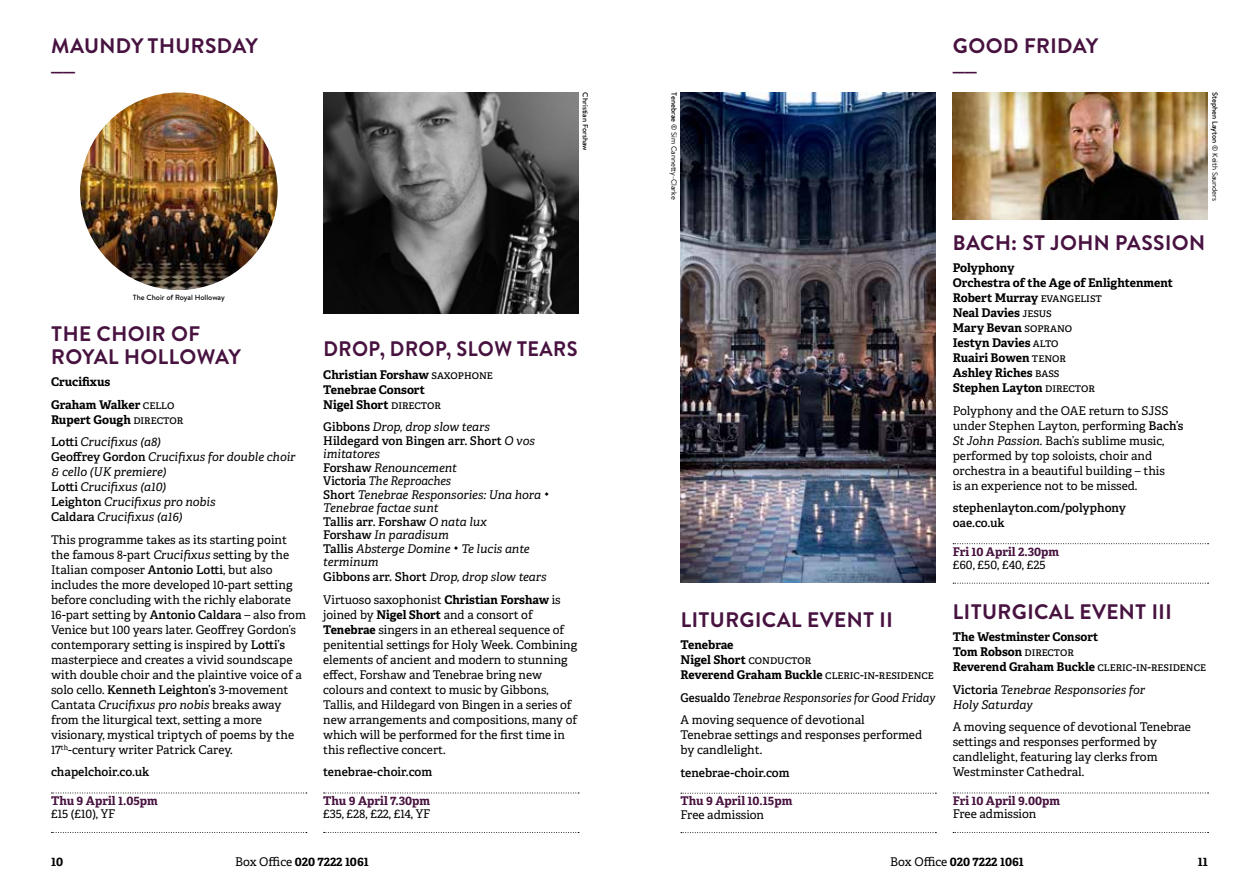
<style>
.page{position:relative;width:1259px;height:893px;background:#fff}
.page>*{position:absolute;margin:0;border:0;box-sizing:border-box;transform-origin:0 0}
.t1{font:700 21px/22.5px "Brandon Text";letter-spacing:.02em;color:#47123f}
.t2{font:700 21px "Brandon Text";letter-spacing:.02em;color:#47123f;scale:.95 1}
.t3{font:12px/15px "Adelle";color:#000}
.t4{font:italic 12px/13.5px "Adelle";color:#000}
.t5{font:700 12px/15px "Adelle";color:#000}
.t6{font:600 12px/15px "Adelle";color:#000}
.t7{font:700 12px "Adelle";color:#47123f}
.t8{font:italic 12px/22.5px "Adelle";color:#000;scale:.95 1}
.t9{font:800 12px "Adelle";color:#47123f}
.t10{font:7.5px "Brandon Text";color:#000}
.t11{font:500 7.5px "Brandon Text";color:#000}
.s1{font-weight:400}
.s2{font-weight:700;font-style:normal}
.s3{font-style:normal}
.s4{font-weight:600;font-style:normal}
.s5{font-style:italic}
.s6{font-weight:600}
.s7{font-size:9px}
.s8{font-weight:700}
.s9{font-weight:500}
</style>
<div class="page">
<svg style="left:953px;top:543px;width:255px;height:1px"></svg>
<svg style="left:953px;top:583px;width:255px;height:1px"></svg>
<svg style="left:953px;top:793px;width:255px;height:1px"></svg>
<svg style="left:953px;top:832px;width:255px;height:1px"></svg>
<svg style="left:51px;top:793px;width:256px;height:1px"></svg>
<svg style="left:51px;top:832px;width:256px;height:1px"></svg>
<svg style="left:324px;top:793px;width:255px;height:1px"></svg>
<svg style="left:324px;top:832px;width:255px;height:1px"></svg>
<svg style="left:681px;top:793px;width:255px;height:1px"></svg>
<svg style="left:681px;top:832px;width:255px;height:1px"></svg>
<img style="left:952px;top:92px;width:256px;height:128px">
<img style="left:80px;top:92px;width:198px;height:198px;border-radius:99px">
<img style="left:323px;top:92px;width:255px;height:222px">
<img style="left:680px;top:92px;width:255px;height:491px">
<h1 class="t1" style="left:51px;top:34px;width:208px">MAUNDY THURSDAY</h1>
<p class="t9" style="left:51px;top:64px;width:25px">——</p>
<p class="t11" style="left:590px;top:92px;width:60px;rotate:90deg">Christian Forshaw</p>
<p class="t11" style="left:133px;top:292px;width:93px">The Choir of Royal Holloway</p>
<h1 class="t1" style="left:51px;top:322px;width:191px">THE CHOIR OF<br>ROYAL HOLLOWAY</h1>
<p class="t5" style="left:51px;top:371px;width:125px;line-height:22.5px">Crucifixus<br>Graham Walker <span class="s1">cello</span></p>
<p class="t4" style="left:51px;top:408px;width:134px;line-height:22.5px"><span class="s2">Rupert Gough</span> <span class="s3">director<br></span><span class="s4">Lotti</span> Crucifixus (a8)</p>
<p class="t4" style="left:51px;top:450px;width:246px;line-height:15px"><span class="s4">Geoffrey Gordon</span> Crucifixus for double choir &amp; cello (UK premiere)<br><span class="s4">Lotti</span> Crucifixus (a10)<br><span class="s4">Leighton</span> Crucifixus pro nobis<br><span class="s4">Caldara</span> Crucifixus (a16)</p>
<p class="t3" style="left:51px;top:532px;width:256px">This programme takes as its starting point the famous 8-part <span class="s5">Crucifixus</span> setting by the Italian composer <span class="s6">Antonio Lotti</span>, but also includes the more developed 10-part setting before concluding with the richly elaborate 16-part setting by <span class="s6">Antonio Caldara</span> – also from Venice but 100 years later. Geoffrey Gordon’s contemporary setting is inspired by <span class="s6">Lotti’s </span>masterpiece and creates a vivid soundscape with double choir and the plaintive voice of a solo cello. <span class="s6">Kenneth Leighton’s</span> 3-movement Cantata <span class="s5">Crucifixus pro nobis</span> breaks away from the liturgical text, setting a more visionary, mystical triptych of poems by the 17<sup>th</sup>-century writer Patrick Carey.</p>
<p class="t6" style="left:51px;top:765px;width:100px">chapelchoir.co.uk</p>
<p class="t7" style="left:51px;top:793px;width:108px">Thu 9 April 1.05pm</p>
<p class="t3" style="left:51px;top:807px;width:66px">£15 (£10), YF</p>
<h1 class="t2" style="left:323px;top:334px;width:269px">DROP, DROP, SLOW TEARS</h1>
<p class="t5" style="left:323px;top:367px;width:171px">Christian Forshaw <span class="s1">saxophone<br></span>Tenebrae Consort<br>Nigel Short <span class="s1">director</span></p>
<p class="t4" style="left:323px;top:420px;width:227px"><span class="s4">Gibbons</span> Drop, drop slow tears<br><span class="s4">Hildegard von Bingen arr. Short</span> O vos imitatores<br><span class="s4">Forshaw</span> Renouncement<br><span class="s4">Victoria</span> The Reproaches<br><span class="s4">Short</span> Tenebrae Responsories: Una hora <span class="s7">•<br></span>Tenebrae factae sunt<br><span class="s4">Tallis arr. Forshaw</span> O nata lux<br><span class="s4">Forshaw</span> In paradisum<br><span class="s4">Tallis</span> Absterge Domine <span class="s7">•</span> Te lucis ante terminum</p>
<p class="t3" style="left:323px;top:566px;width:239px;line-height:22.5px"><span class="s6">Gibbons arr. Short</span> <span class="s5">Drop, drop slow tears<br></span>Virtuoso saxophonist <span class="s8">Christian Forshaw</span> is</p>
<p class="t3" style="left:323px;top:607px;width:255px">joined by <span class="s8">Nigel Short</span> and a consort of <span class="s8">Tenebrae</span> singers in an ethereal sequence of penitential settings for Holy Week. Combining elements of ancient and modern to stunning effect, Forshaw and Tenebrae bring new colours and context to music by Gibbons, Tallis, and Hildegard von Bingen in a series of new arrangements and compositions, many of which will be performed for the first time in this reflective concert.</p>
<p class="t6" style="left:323px;top:765px;width:110px">tenebrae-choir.com</p>
<p class="t7" style="left:323px;top:793px;width:108px">Thu 9 April 7.30pm</p>
<p class="t3" style="left:323px;top:807px;width:109px">£35, £28, £22, £14, YF</p>
<p class="t10" style="left:679px;top:92px;width:109px;rotate:90deg"><span class="s9">Tenebrae</span> © Sim Cannetty-Clarke</p>
<h1 class="t1" style="left:680px;top:607px;width:213px">LITURGICAL EVENT II</h1>
<p class="t5" style="left:680px;top:637px;width:255px">Tenebrae<br>Nigel Short <span class="s1">conductor<br></span>Reverend Graham Buckle <span class="s1">cleric-in-residence</span></p>
<p class="t8" style="left:680px;top:686px;width:270px"><span class="s4">Gesualdo</span> Tenebrae Responsories for Good Friday<br><span class="s3">A moving sequence of devotional</span></p>
<p class="t3" style="left:680px;top:727px;width:243px">Tenebrae settings and responses performed by candlelight.</p>
<p class="t6" style="left:680px;top:765px;width:110px">tenebrae-choir.com</p>
<p class="t7" style="left:680px;top:793px;width:113px">Thu 9 April 10.15pm</p>
<p class="t3" style="left:680px;top:807px;width:85px">Free admission</p>
<h1 class="t1" style="left:953px;top:34px;width:147px">GOOD FRIDAY</h1>
<p class="t9" style="left:952px;top:64px;width:25px">——</p>
<p class="t10" style="left:1220px;top:92px;width:110px;rotate:90deg"><span class="s9">Stephen Layton</span> © Keith Saunders</p>
<h1 class="t1" style="left:953px;top:231px;width:254px">BACH: ST JOHN PASSION</h1>
<p class="t5" style="left:952px;top:260px;width:222px">Polyphony<br>Orchestra of the Age of Enlightenment<br>Robert Murray <span class="s1">evangelist<br></span>Neal Davies <span class="s1">jesus<br></span>Mary Bevan <span class="s1">soprano<br></span>Iestyn Davies <span class="s1">alto<br></span>Ruairi Bowen <span class="s1">tenor<br></span>Ashley Riches <span class="s1">bass<br></span>Stephen Layton <span class="s1">director</span></p>
<p class="t3" style="left:952px;top:403px;width:232px">Polyphony and the OAE return to SJSS under Stephen Layton, performing <span class="s6">Bach’s </span><span class="s5">St John Passion</span>. Bach’s sublime music, performed by top soloists, choir and orchestra in a beautiful building – this<br>is an experience not to be missed.</p>
<p class="t6" style="left:952px;top:500px;width:175px">stephenlayton.com/polyphony oae.co.uk</p>
<p class="t7" style="left:952px;top:544px;width:108px">Fri 10 April 2.30pm</p>
<p class="t3" style="left:952px;top:557px;width:94px">£60, £50, £40, £25</p>
<h1 class="t1" style="left:953px;top:600px;width:220px">LITURGICAL EVENT III</h1>
<p class="t5" style="left:952px;top:630px;width:255px">The Westminster Consort<br>Tom Robson <span class="s1">director<br></span>Reverend Graham Buckle <span class="s1">cleric-in-residence</span></p>
<p class="t4" style="left:952px;top:682px;width:194px;line-height:15px"><span class="s4">Victoria</span> Tenebrae Responsories for<br>Holy Saturday</p>
<p class="t3" style="left:952px;top:720px;width:240px">A moving sequence of devotional Tenebrae settings and responses performed by candlelight, featuring lay clerks from Westminster Cathedral.</p>
<p class="t7" style="left:952px;top:793px;width:109px">Fri 10 April 9.00pm</p>
<p class="t3" style="left:952px;top:807px;width:85px">Free admission</p>
<p class="t5" style="left:51px;top:854px;width:13px">10</p>
<p class="t5" style="left:235px;top:854px;width:135px"><span class="s1">Box Office</span> 020 7222 1061</p>
<p class="t5" style="left:890px;top:854px;width:135px"><span class="s1">Box Office</span> 020 7222 1061</p>
<p class="t5" style="left:1198px;top:854px;width:11px">11</p>
</div>
